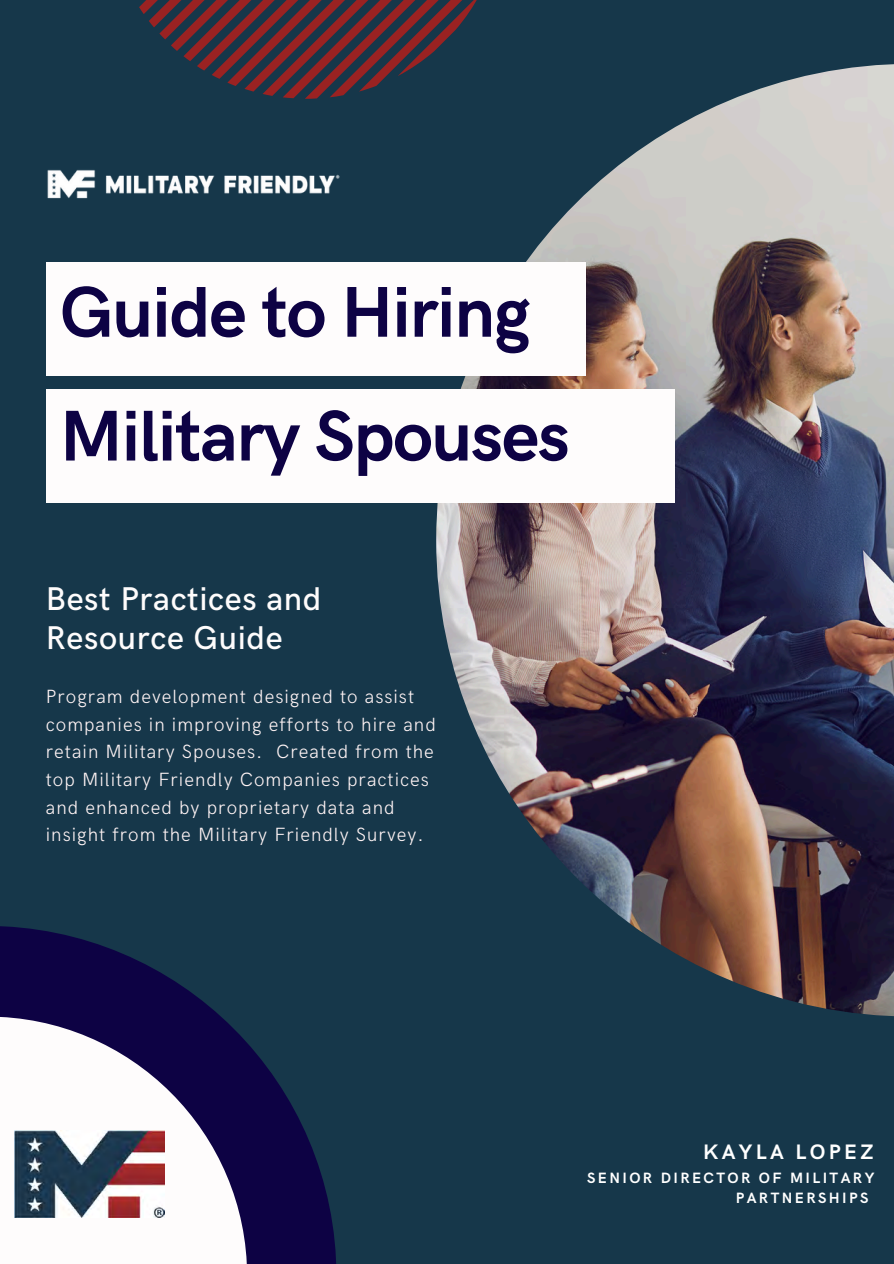
<style>
.page{position:relative;width:894px;height:1264px;background:#fff}
.page>*{position:absolute;margin:0;border:0;box-sizing:border-box;transform-origin:0 0}
.t1{font:700 72px/123.8px "HK Grotesk";letter-spacing:-.02em;color:#0d0244}
.t2{font:500 33px/38.2px "HK Grotesk";letter-spacing:.02em;color:#fefcfc}
.t3{font:700 21px "HK Grotesk";letter-spacing:.16em;color:#fff}
.t4{font:300 19.2px/27.6px "HK Grotesk";letter-spacing:.05em;color:#fff4f5}
.t5{font:700 15px/20.2px "HK Grotesk";letter-spacing:.16em;color:#fff}
</style>
<div class="page">
<div style="left:0;top:0;width:893px;height:1263px;background:#16374a"></div>
<img style="left:436px;top:64px;width:457px;height:952px">
<svg style="left:139px;top:0;width:364px;height:99px"></svg>
<div style="left:46px;top:262px;width:539px;height:113px;background:#fefcfc"></div>
<div style="left:46px;top:389px;width:628px;height:113px;background:#fefcfc"></div>
<svg style="left:0;top:926px;width:336px;height:337px;fill:#0d0244"></svg>
<svg style="left:0;top:1016px;width:247px;height:247px;background:#b4afc3"></svg>
<img style="left:47px;top:169px;width:293px;height:30px">
<img style="left:14px;top:1130px;width:150px;height:87px">
<h3 class="t1" style="left:60px;top:253px;width:511px">Guide to Hiring<br>Military Spouses</h3>
<p class="t2" style="left:46px;top:581px;width:277px">Best Practices and<br>Resource Guide</p>
<h2 class="t4" style="left:46px;top:683px;width:391px">Program development designed to assist companies in improving efforts to hire and retain Military Spouses. Created from the top Military Friendly Companies practices and enhanced by proprietary data and insight from the Military Friendly Survey.</h2>
<p class="t3" style="left:702px;top:1140px;width:172px">KAYLA LOPEZ</p>
<p class="t5" style="left:735px;top:1168px;width:140px;text-indent:-149px">SENIOR DIRECTOR OF MILITARY<br>PARTNERSHIPS</p>
</div>
